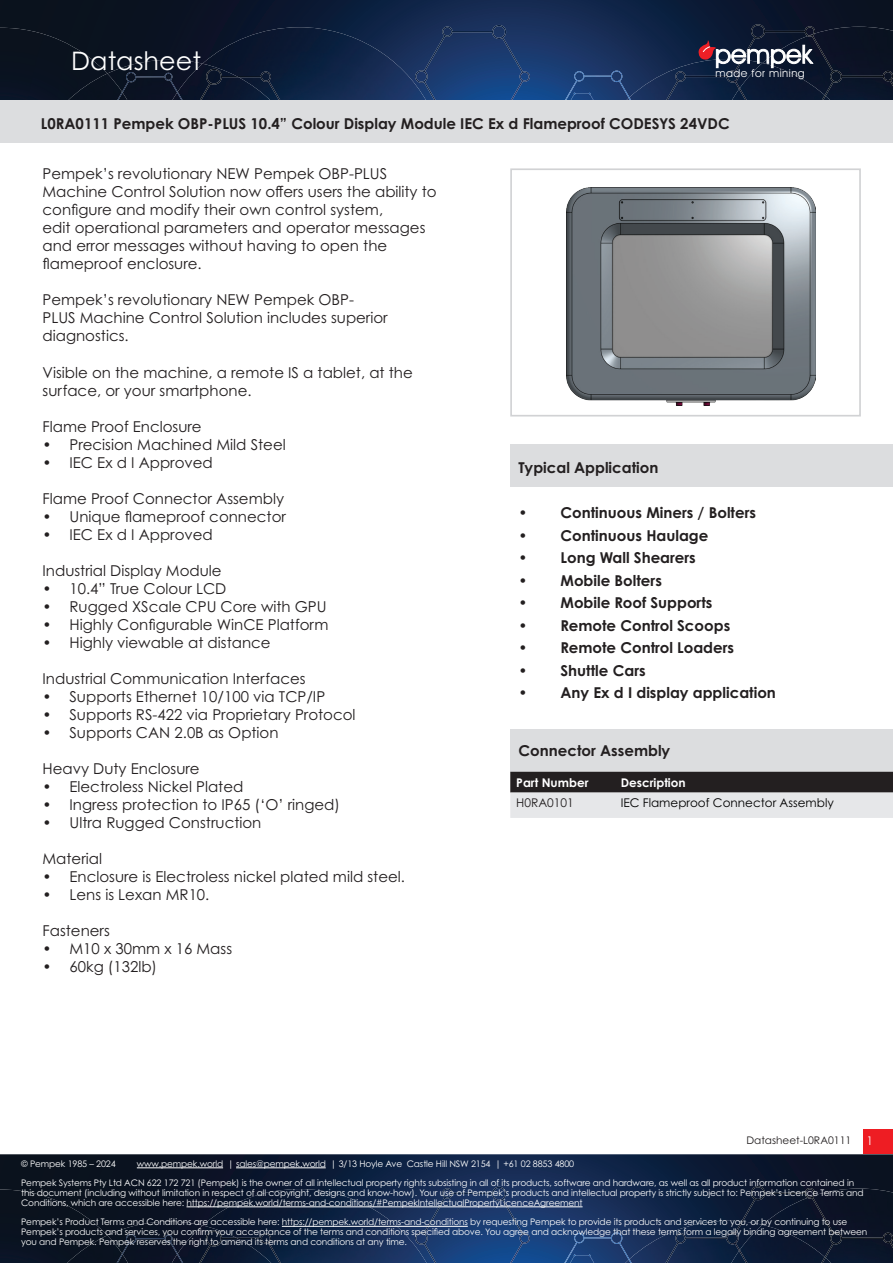
<style>
.page{position:relative;width:893px;height:1263px;background:#fff}
.page>*{position:absolute;margin:0;border:0;box-sizing:border-box;transform-origin:0 0}
.t1{font:25.5px "Century Gothic Pro";color:#fff}
.t2{font:15px/18px "Century Gothic Pro";color:#231f20}
.t3{font:700 15px "Century Gothic Pro";color:#231f20}
.t4{font:12px "Century Gothic Pro";color:#000}
.t5{font:700 12px "Century Gothic Pro";color:#fff}
.t6{font:12px "Century Gothic Pro";color:#231f20}
.t7{font:12px "Century Gothic Pro";color:#fff}
.t8{font:10.95px "Avant Garde IT Cby BT";letter-spacing:.045em;color:#fff}
.t9{font:10.5px "Century Gothic Pro";color:#231f20}
.t10{font:9px/9.8px "Century Gothic Pro";letter-spacing:-.015em;color:#fff}
</style>
<div class="page">
<svg style="left:0;top:1154px;width:893px;height:109px;background:#10203c"></svg>
<div style="left:0;top:1189px;width:107px;height:74px;background:#0a121f"></div>
<img style="left:107px;top:1222px;width:95px;height:41px">
<div style="left:67px;top:1235px;width:61px;height:28px;background:#0a1220"></div>
<img style="left:202px;top:1189px;width:213px;height:74px">
<img style="left:171px;top:1225px;width:101px;height:38px">
<img style="left:625px;top:1221px;width:137px;height:42px">
<img style="left:762px;top:1188px;width:131px;height:75px">
<div style="left:743px;top:1225px;width:89px;height:38px;background:#0b1730"></div>
<svg style="left:415px;top:1187px;width:115px;height:76px;background:#1c3d72"></svg>
<img style="left:239px;top:1233px;width:42px;height:30px">
<img style="left:199px;top:1230px;width:40px;height:33px">
<svg style="left:741px;top:1186px;width:74px;height:35px;background:#0e192f"></svg>
<img style="left:665px;top:1221px;width:78px;height:42px">
<img style="left:807px;top:1195px;width:86px;height:66px">
<img style="left:739px;top:1250px;width:87px;height:13px">
<svg style="left:177px;top:1253px;width:7px;height:10px"></svg>
<svg style="left:564px;top:1232px;width:68px;height:31px;background:#214379"></svg>
<svg style="left:116px;top:1253px;width:7px;height:10px"></svg>
<img style="left:122px;top:1234px;width:56px;height:20px">
<img style="left:884px;top:1239px;width:9px;height:24px">
<svg style="left:0;top:0;width:893px;height:100px;background:#0f1f3c"></svg>
<div style="left:0;top:28px;width:107px;height:72px;background:#0a121f"></div>
<img style="left:107px;top:60px;width:95px;height:40px">
<img style="left:67px;top:74px;width:61px;height:26px">
<img style="left:202px;top:27px;width:213px;height:73px">
<img style="left:171px;top:64px;width:101px;height:36px">
<img style="left:625px;top:59px;width:74px;height:41px">
<img style="left:815px;top:27px;width:78px;height:73px">
<img style="left:743px;top:68px;width:89px;height:32px">
<svg style="left:415px;top:25px;width:115px;height:75px;background:#1b3c70"></svg>
<img style="left:239px;top:71px;width:42px;height:29px">
<img style="left:199px;top:69px;width:40px;height:31px">
<img style="left:665px;top:60px;width:78px;height:40px">
<img style="left:807px;top:34px;width:86px;height:65px">
<img style="left:739px;top:88px;width:87px;height:12px">
<svg style="left:177px;top:92px;width:7px;height:8px"></svg>
<svg style="left:564px;top:71px;width:68px;height:29px;background:#224479"></svg>
<svg style="left:116px;top:92px;width:7px;height:8px"></svg>
<img style="left:122px;top:72px;width:56px;height:21px">
<img style="left:884px;top:77px;width:9px;height:23px">
<svg style="left:699px;top:24px;width:116px;height:44px;background:#3a3e51"></svg>
<hr style="left:137px;top:1167px;width:86px;height:1px;background:#fff">
<hr style="left:236px;top:1167px;width:90px;height:1px;background:#fff">
<hr style="left:187px;top:1206px;width:396px;height:1px;background:#fff">
<hr style="left:282px;top:1226px;width:186px;height:1px;background:#fff">
<div style="left:510px;top:729px;width:383px;height:43px;background:#dcdddf"></div>
<div style="left:0;top:100px;width:893px;height:42px;background:#dcdddf"></div>
<div style="left:510px;top:168px;width:351px;height:248px;border:2px solid #d1d2d4"></div>
<div style="left:510px;top:444px;width:383px;height:43px;background:#dcdddf"></div>
<div style="left:863px;top:1130px;width:30px;height:24px;background:#ee1d23"></div>
<img style="left:566px;top:188px;width:249px;height:217px">
<svg style="left:510px;top:772px;width:383px;height:46px;background:#8f8e90"></svg>
<h1 class="t1" style="left:71px;top:45px;width:131px">Datasheet</h1>
<p class="t8" style="left:715px;top:66px;width:91px">made for mining</p>
<p class="t3" style="left:41px;top:114px;width:690px">L0RA0111 Pempek OBP-PLUS 10.4” Colour Display Module IEC Ex d Flameproof CODESYS 24VDC</p>
<p class="t2" style="left:43px;top:165px;width:396px">Pempek’s revolutionary NEW Pempek OBP-PLUS Machine Control Solution now offers users the ability to configure and modify their own control system,<br>edit operational parameters and operator messages and error messages without having to open the flameproof enclosure.</p>
<p class="t2" style="left:43px;top:291px;width:347px">Pempek’s revolutionary NEW Pempek OBP-<br>PLUS Machine Control Solution includes superior diagnostics.</p>
<p class="t2" style="left:43px;top:363px;width:372px">Visible on the machine, a remote IS a tablet, at the surface, or your smartphone.</p>
<p class="t2" style="left:43px;top:417px;width:161px">Flame Proof Enclosure</p>
<p class="t2" style="left:43px;top:435px;width:245px">• Precision Machined Mild Steel</p>
<p class="t2" style="left:43px;top:453px;width:172px">• IEC Ex d I Approved</p>
<p class="t2" style="left:43px;top:489px;width:243px">Flame Proof Connector Assembly</p>
<p class="t2" style="left:43px;top:507px;width:245px">• Unique flameproof connector</p>
<p class="t2" style="left:43px;top:525px;width:172px">• IEC Ex d I Approved</p>
<p class="t2" style="left:43px;top:561px;width:181px">Industrial Display Module</p>
<p class="t2" style="left:43px;top:579px;width:185px">• 10.4” True Colour LCD</p>
<p class="t2" style="left:43px;top:597px;width:286px">• Rugged XScale CPU Core with GPU</p>
<p class="t2" style="left:43px;top:615px;width:288px">• Highly Configurable WinCE Platform</p>
<p class="t2" style="left:43px;top:633px;width:230px">• Highly viewable at distance</p>
<p class="t2" style="left:43px;top:669px;width:265px">Industrial Communication Interfaces</p>
<p class="t2" style="left:43px;top:687px;width:284px">• Supports Ethernet 10/100 via TCP/IP</p>
<p class="t2" style="left:43px;top:705px;width:315px">• Supports RS-422 via Proprietary Protocol</p>
<p class="t2" style="left:43px;top:723px;width:238px">• Supports CAN 2.0B as Option</p>
<p class="t2" style="left:43px;top:759px;width:159px">Heavy Duty Enclosure</p>
<p class="t2" style="left:43px;top:777px;width:202px">• Electroless Nickel Plated</p>
<p class="t2" style="left:43px;top:795px;width:299px">• Ingress protection to IP65 (‘O’ ringed)</p>
<p class="t2" style="left:43px;top:813px;width:220px">• Ultra Rugged Construction</p>
<p class="t2" style="left:43px;top:849px;width:61px">Material</p>
<p class="t2" style="left:43px;top:867px;width:364px">• Enclosure is Electroless nickel plated mild steel.</p>
<p class="t2" style="left:43px;top:885px;width:168px">• Lens is Lexan MR10.</p>
<p class="t2" style="left:43px;top:921px;width:69px">Fasteners</p>
<p class="t2" style="left:43px;top:939px;width:191px">• M10 x 30mm x 16 Mass</p>
<p class="t2" style="left:43px;top:957px;width:116px">• 60kg (132lb)</p>
<p class="t3" style="left:518px;top:458px;width:141px">Typical Application</p>
<p class="t3" style="left:518px;top:503px;width:239px">• Continuous Miners / Bolters</p>
<p class="t3" style="left:518px;top:526px;width:191px">• Continuous Haulage</p>
<p class="t3" style="left:518px;top:548px;width:179px">• Long Wall Shearers</p>
<p class="t3" style="left:518px;top:571px;width:145px">• Mobile Bolters</p>
<p class="t3" style="left:518px;top:593px;width:196px">• Mobile Roof Supports</p>
<p class="t3" style="left:518px;top:616px;width:213px">• Remote Control Scoops</p>
<p class="t3" style="left:518px;top:638px;width:217px">• Remote Control Loaders</p>
<p class="t3" style="left:518px;top:661px;width:129px">• Shuttle Cars</p>
<p class="t3" style="left:518px;top:683px;width:259px">• Any Ex d I display application</p>
<p class="t3" style="left:518px;top:741px;width:153px">Connector Assembly</p>
<p class="t5" style="left:516px;top:775px;width:74px">Part Number</p>
<p class="t5" style="left:621px;top:775px;width:67px">Description</p>
<p class="t6" style="left:516px;top:796px;width:59px">H0RA0101</p>
<p class="t4" style="left:621px;top:796px;width:215px">IEC Flameproof Connector Assembly</p>
<p class="t9" style="left:746px;top:1133px;width:106px">Datasheet-L0RA0111</p>
<p class="t7" style="left:867px;top:1133px;width:8px">1</p>
<p class="t10" style="left:21px;top:1154px;width:835px;line-height:19.5px;text-indent:116px">www.pempek.world | sales@pempek.world | 3/13 Hoyle Ave Castle Hill NSW 2154 | +61 02 8853 4800<br>Pempek Systems Pty Ltd ACN 622 172 721 (Pempek) is the owner of all intellectual property rights subsisting in all of its products, software and hardware, as well as all product information contained in</p>
<p class="t10" style="left:21px;top:1188px;width:844px">this document (including without limitation in respect of all copyright, designs and know-how). Your use of Pempek’s products and intellectual property is strictly subject to: Pempek’s Licence Terms and<br>Conditions, which are accessible here: https://pempek.world/terms-and-conditions/#PempekIntellectualPropertyLicenceAgreement</p>
<p class="t10" style="left:21px;top:1217px;width:848px">Pempek’s Product Terms and Conditions are accessible here: https://pempek.world/terms-and-conditions by requesting Pempek to provide its products and services to you, or by continuing to use<br>Pempek’s products and services, you confirm your acceptance of the terms and conditions specified above. You agree and acknowledge that these terms form a legally binding agreement between you and Pempek. Pempek reserves the right to amend its terms and conditions at any time.</p>
<p class="t10" style="left:21px;top:1159px;width:96px">© Pempek 1985 – 2024</p>
</div>
